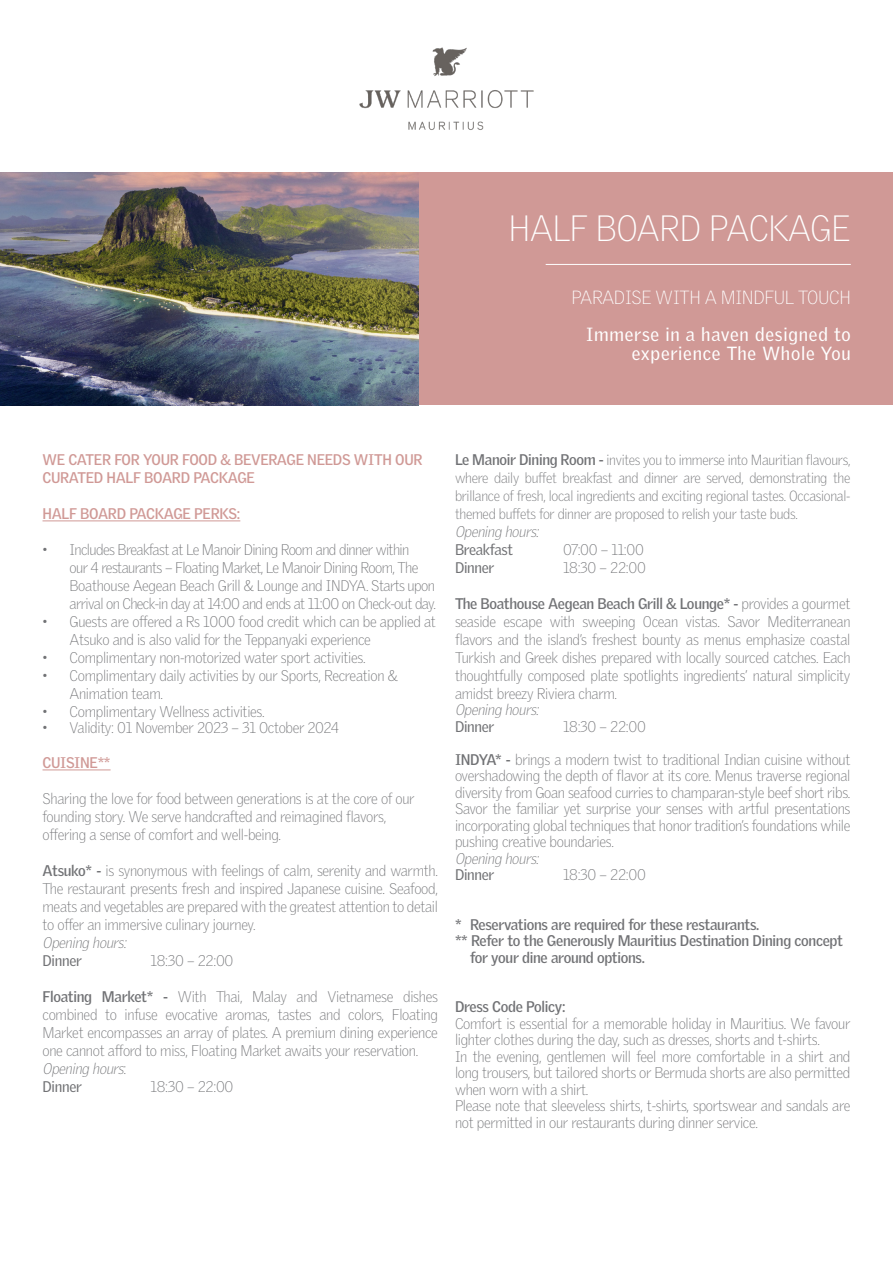
<style>
.page{position:relative;width:893px;height:1263px;background:#fff}
.page>*{position:absolute;margin:0;border:0;box-sizing:border-box;transform-origin:0 0}
.t1{font:100 35.55px "Griffith Gothic";letter-spacing:-.02em;color:#fff}
.t2{font:18.45px "Griffith Gothic";letter-spacing:.04em;color:#fff}
.t3{font:100 18.45px "Griffith Gothic";letter-spacing:-.02em;color:#fff}
.t4{font:100 15px/18px "Griffith Gothic";letter-spacing:-.02em;color:#717275;text-align:justify}
.t5{font:100 15px/18px "Griffith Gothic";letter-spacing:-.04em;color:#717275}
.t6{font:700 15px "Griffith Gothic";letter-spacing:-.02em;color:#717275}
.t7{font:700 15px/18px "Griffith Gothic";letter-spacing:-.02em;color:#d09996}
.t8{font:italic 100 15px "Griffith Gothic";color:#717275}
.t9{font:15px "Griffith Gothic";letter-spacing:-.02em;color:#717275}
.t10{font:100 14.25px/18px "Griffith Gothic";letter-spacing:-.02em;color:#717275;text-align:justify}
.s1{font-weight:700}
.s2{font-style:normal}
.s3{font-weight:700;font-size:15px}
</style>
<div class="page">
<div style="left:418px;top:172px;width:475px;height:233px;background:#d09996"></div>
<img style="left:0;top:172px;width:418px;height:233px">
<hr style="left:43px;top:520px;width:197px;height:1px;background:#d09996">
<hr style="left:43px;top:769px;width:68px;height:1px;background:#d09996">
<hr style="left:546px;top:264px;width:305px;height:1px;background:#fff">
<img style="left:359px;top:47px;width:175px;height:83px">
<p class="t1" style="left:508px;top:207px;width:344px">HALF BOARD PACKAGE</p>
<p class="t3" style="left:571px;top:287px;width:281px">PARADISE WITH A MINDFUL TOUCH</p>
<p class="t2" style="left:586px;top:323px;width:266px">Immerse in a haven designed to</p>
<p class="t2" style="left:632px;top:342px;width:221px">experience The Whole You</p>
<p class="t7" style="left:43px;top:450px;width:382px">WE CATER FOR YOUR FOOD &amp; BEVERAGE NEEDS WITH OUR<br>CURATED HALF BOARD PACKAGE</p>
<p class="t7" style="left:43px;top:504px;width:199px">HALF BOARD PACKAGE PERKS:</p>
<p class="t5" style="left:70px;top:540px;width:368px;text-indent:-27px">• Includes Breakfast at Le Manoir Dining Room and dinner within<br>our 4 restaurants – Floating Market, Le Manoir Dining Room, The Boathouse Aegean Beach Grill &amp; Lounge and INDYA. Starts upon arrival on Check-in day at 14:00 and ends at 11:00 on Check-out day.</p>
<p class="t4" style="left:70px;top:612px;width:368px;text-indent:-27px">• Guests are offered a Rs 1000 food credit which can be applied at<br>Atsuko and is also valid for the Teppanyaki experience</p>
<p class="t4" style="left:43px;top:648px;width:325px">• Complimentary non-motorized water sport activities.</p>
<p class="t4" style="left:70px;top:666px;width:330px;text-indent:-27px">• Complimentary daily activities by our Sports, Recreation &amp;<br>Animation team.</p>
<p class="t4" style="left:43px;top:702px;width:224px">• Complimentary Wellness activities.</p>
<p class="t4" style="left:43px;top:719px;width:298px">• Validity: 01 November 2023 – 31 October 2024</p>
<p class="t7" style="left:43px;top:753px;width:70px">CUISINE**</p>
<p class="t4" style="left:43px;top:789px;width:373px">Sharing the love for food between generations is at the core of our</p>
<p class="t4" style="left:43px;top:807px;width:345px">founding story. We serve handcrafted and reimagined flavors,</p>
<p class="t4" style="left:43px;top:825px;width:240px">offering a sense of comfort and well-being.</p>
<p class="t4" style="left:43px;top:861px;width:397px"><span class="s1">Atsuko* -</span> is synonymous with feelings of calm, serenity and warmth.<br>The restaurant presents fresh and inspired Japanese cuisine. Seafood, meats and vegetables are prepared with the greatest attention to detail to offer an immersive culinary journey.</p>
<p class="t8" style="left:43px;top:934px;width:88px">Opening hours:</p>
<p class="t9" style="left:43px;top:951px;width:41px">Dinner</p>
<p class="t4" style="left:151px;top:951px;width:84px">18:30 – 22:00</p>
<p class="t4" style="left:43px;top:987px;width:397px"><span class="s1">Floating Market* -</span> With Thai, Malay and Vietnamese dishes combined to infuse evocative aromas, tastes and colors, Floating Market encompasses an array of plates. A premium dining experience one cannot afford to miss, Floating Market awaits your reservation.</p>
<p class="t8" style="left:43px;top:1060px;width:86px">Opening hours<span class="s2">:</span></p>
<p class="t9" style="left:43px;top:1077px;width:41px">Dinner</p>
<p class="t4" style="left:151px;top:1077px;width:84px">18:30 – 22:00</p>
<p class="t10" style="left:455px;top:450px;width:397px"><span class="s3">Le Manoir Dining Room -</span> invites you to immerse into Mauritian flavours, where daily buffet breakfast and dinner are served, demonstrating the brillance of fresh, local ingredients and exciting regional tastes. Occasional&shy;themed buffets for dinner are proposed to relish your taste buds.</p>
<p class="t8" style="left:455px;top:523px;width:88px">Opening hours:</p>
<p class="t9" style="left:455px;top:540px;width:59px">Breakfast</p>
<p class="t4" style="left:563px;top:540px;width:82px">07:00 – 11:00</p>
<p class="t9" style="left:455px;top:558px;width:41px">Dinner</p>
<p class="t4" style="left:563px;top:558px;width:84px">18:30 – 22:00</p>
<p class="t4" style="left:455px;top:594px;width:397px"><span class="s1">The Boathouse Aegean Beach Grill &amp; Lounge* -</span> provides a gourmet seaside escape with sweeping Ocean vistas. Savor Mediterranean flavors and the island’s freshest bounty as menus emphasize coastal Turkish and Greek dishes prepared with locally sourced catches. Each thoughtfully composed plate spotlights ingredients’ natural simplicity amidst breezy Riviera charm.</p>
<p class="t8" style="left:455px;top:701px;width:88px">Opening hours:</p>
<p class="t9" style="left:455px;top:717px;width:41px">Dinner</p>
<p class="t4" style="left:563px;top:717px;width:84px">18:30 – 22:00</p>
<p class="t4" style="left:455px;top:751px;width:397px;line-height:16.5px"><span class="s1">INDYA* -</span> brings a modern twist to traditional Indian cuisine without overshadowing the depth of flavor at its core. Menus traverse regional diversity from Goan seafood curries to champaran-style beef short ribs.<br>Savor the familiar yet surprise your senses with artful presentations incorporating global techniques that honor tradition’s foundations while pushing creative boundaries.</p>
<p class="t8" style="left:455px;top:850px;width:88px">Opening hours:</p>
<p class="t9" style="left:455px;top:866px;width:41px">Dinner</p>
<p class="t4" style="left:563px;top:866px;width:84px">18:30 – 22:00</p>
<p class="t6" style="left:455px;top:916px;width:306px">* Reservations are required for these restaurants.</p>
<p class="t6" style="left:455px;top:932px;width:389px">** Refer to the Generously Mauritius Destination Dining concept</p>
<p class="t6" style="left:470px;top:949px;width:176px">for your dine around options.</p>
<p class="t6" style="left:455px;top:998px;width:112px">Dress Code Policy:</p>
<p class="t4" style="left:455px;top:1015px;width:397px;line-height:16.5px">Comfort is essential for a memorable holiday in Mauritius. We favour lighter clothes during the day, such as dresses, shorts and t-shirts.</p>
<p class="t4" style="left:455px;top:1048px;width:397px;line-height:16.5px">In the evening, gentlemen will feel more comfortable in a shirt and long trousers, but tailored shorts or Bermuda shorts are also permitted when worn with a shirt.</p>
<p class="t4" style="left:455px;top:1097px;width:397px;line-height:16.5px">Please note that sleeveless shirts, t-shirts, sportswear and sandals are not permitted in our restaurants during dinner service.</p>
</div>
